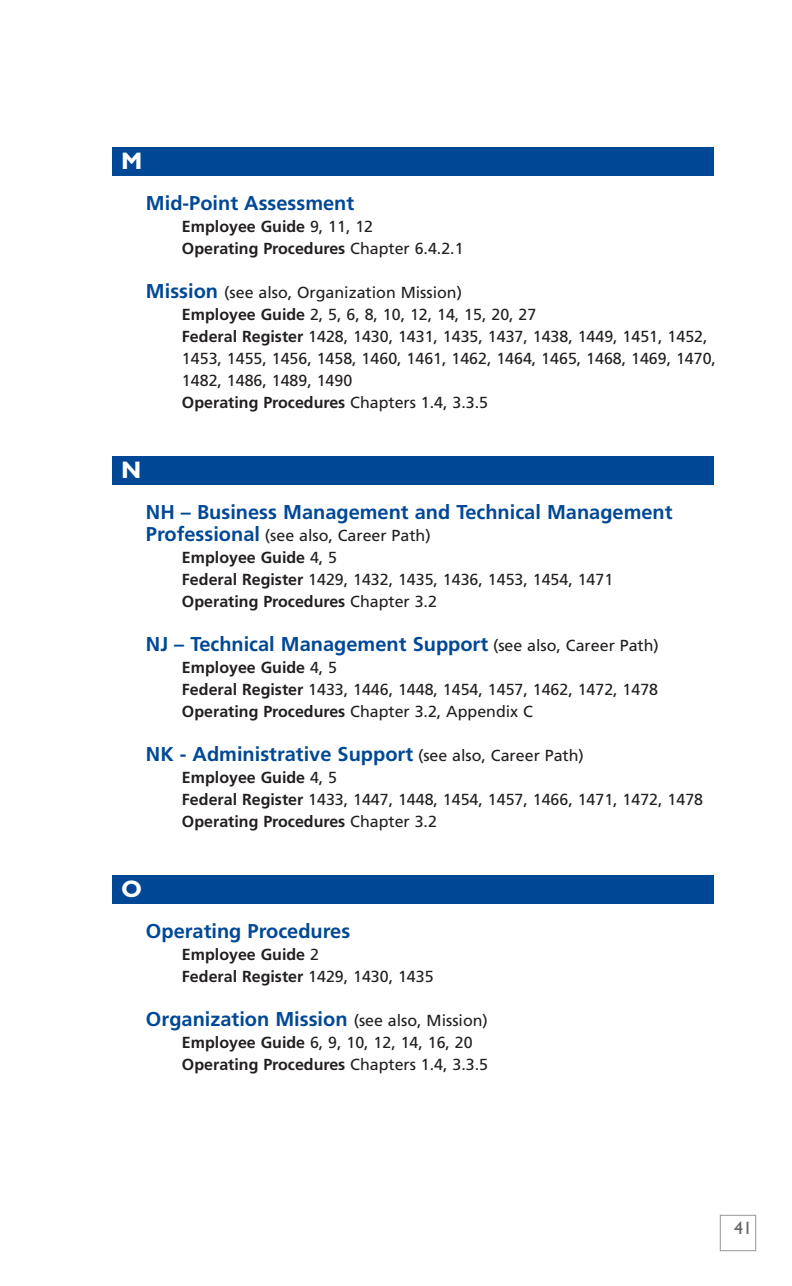
<style>
.page{position:relative;width:792px;height:1286px;background:#fff}
.page>*{position:absolute;margin:0;border:0;box-sizing:border-box;transform-origin:0 0}
.t1{font:700 24px "Gill Sans";color:#fff}
.t2{font:700 20px "Frutiger";color:#004896}
.t3{font:18px "Gill Sans";color:#636466}
.t4{font:16px/22px "Frutiger";color:#231f20}
.t5{font:700 16px/22px "Frutiger";color:#231f20}
.s1{font-weight:400}
.s2{font-weight:700;font-size:20px;color:#004896}
.s3{font-weight:700}
.s4{font-weight:400;font-size:16px;color:#231f20}
</style>
<div class="page">
<div style="left:720px;top:1215px;width:36px;height:36px;border:1px solid #949698"></div>
<div style="left:112px;top:875px;width:601px;height:29px;background:#004896"></div>
<div style="left:112px;top:456px;width:601px;height:29px;background:#004896"></div>
<div style="left:112px;top:147px;width:601px;height:29px;background:#004896"></div>
<h1 class="t1" style="left:121px;top:152px;width:23px">M</h1>
<p class="t2" style="left:146px;top:195px;width:210px">Mid-Point Assessment</p>
<p class="t5" style="left:182px;top:217px;width:283px">Employee Guide <span class="s1">9, 11, 12<br></span>Operating Procedures <span class="s1">Chapter 6.4.2.1</span></p>
<p class="t4" style="left:182px;top:282px;width:536px;text-indent:-36px"><span class="s2">Mission</span> (see also, Organization Mission)<br><span class="s3">Employee Guide</span> 2, 5, 6, 8, 10, 12, 14, 15, 20, 27<br><span class="s3">Federal Register</span> 1428, 1430, 1431, 1435, 1437, 1438, 1449, 1451, 1452, 1453, 1455, 1456, 1458, 1460, 1461, 1462, 1464, 1465, 1468, 1469, 1470, 1482, 1486, 1489, 1490<br><span class="s3">Operating Procedures</span> Chapters 1.4, 3.3.5</p>
<h1 class="t1" style="left:121px;top:462px;width:22px">N</h1>
<p class="t2" style="left:146px;top:504px;width:528px">NH – Business Management and Technical Management</p>
<p class="t4" style="left:182px;top:526px;width:433px;text-indent:-36px"><span class="s2">Professional</span> (see also, Career Path)<br><span class="s3">Employee Guide</span> 4, 5<br><span class="s3">Federal Register</span> 1429, 1432, 1435, 1436, 1453, 1454, 1471<br><span class="s3">Operating Procedures</span> Chapter 3.2</p>
<p class="t2" style="left:146px;top:636px;width:514px">NJ – Technical Management Support <span class="s4">(see also, Career Path)</span></p>
<p class="t4" style="left:182px;top:658px;width:478px"><span class="s3">Employee Guide</span> 4, 5<br><span class="s3">Federal Register</span> 1433, 1446, 1448, 1454, 1457, 1462, 1472, 1478<br><span class="s3">Operating Procedures</span> Chapter 3.2, Appendix C</p>
<p class="t2" style="left:146px;top:746px;width:439px">NK - Administrative Support <span class="s4">(see also, Career Path)</span></p>
<p class="t4" style="left:182px;top:767px;width:523px"><span class="s3">Employee Guide</span> 4, 5<br><span class="s3">Federal Register</span> 1433, 1447, 1448, 1454, 1457, 1466, 1471, 1472, 1478<br><span class="s3">Operating Procedures</span> Chapter 3.2</p>
<h1 class="t1" style="left:121px;top:881px;width:22px">O</h1>
<p class="t2" style="left:146px;top:923px;width:206px">Operating Procedures</p>
<p class="t5" style="left:182px;top:945px;width:253px">Employee Guide <span class="s1">2<br></span>Federal Register <span class="s1">1429, 1430, 1435</span></p>
<p class="t2" style="left:146px;top:1011px;width:343px">Organization Mission <span class="s4">(see also, Mission)</span></p>
<p class="t4" style="left:182px;top:1033px;width:308px"><span class="s3">Employee Guide</span> 6, 9, 10, 12, 14, 16, 20<br><span class="s3">Operating Procedures</span> Chapters 1.4, 3.3.5</p>
<p class="t3" style="left:734px;top:1221px;width:19px">41</p>
</div>
